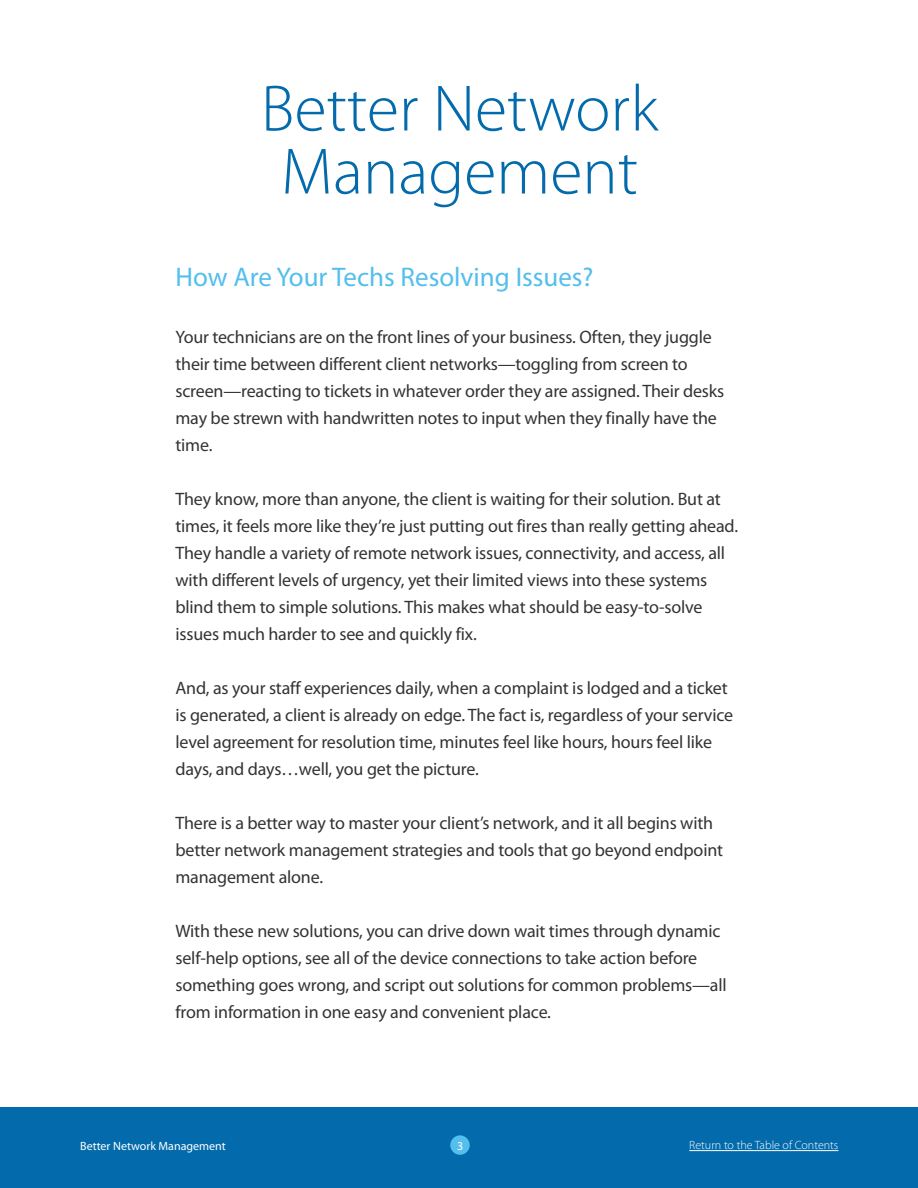
<style>
.page{position:relative;width:918px;height:1188px;background:#fff}
.page>*{position:absolute;margin:0;border:0;box-sizing:border-box;transform-origin:0 0}
.t1{font:300 66px/63px "Myriad Pro";color:#036aab;text-align:center}
.t2{font:27px "Myriad Pro";color:#54beed}
.t3{font:18px/27px "Myriad Pro";letter-spacing:-.01em;color:#333}
.t4{font:300 12px "Myriad Pro";color:#fff}
.t5{font:12px "Myriad Pro";color:#fff}
</style>
<div class="page">
<div style="left:0;top:1107px;width:918px;height:81px;background:#036aab"></div>
<hr style="left:689px;top:1150px;width:149px;height:1px;background:#fff">
<div style="left:450px;top:1135px;width:20px;height:20px;background:#54beed;border-radius:50%"></div>
<h1 class="t1" style="left:261px;top:76px;width:399px">Better Network<br>Management</h1>
<h2 class="t2" style="left:176px;top:260px;width:420px">How Are Your Techs Resolving Issues?</h2>
<p class="t3" style="left:176px;top:323px;width:550px">Your technicians are on the front lines of your business. Often, they juggle their time between different client networks—toggling from screen to screen—reacting to tickets in whatever order they are assigned. Their desks may be strewn with handwritten notes to input when they finally have the time.</p>
<p class="t3" style="left:176px;top:485px;width:564px">They know, more than anyone, the client is waiting for their solution. But at times, it feels more like they’re just putting out fires than really getting ahead.<br>They handle a variety of remote network issues, connectivity, and access, all with different levels of urgency, yet their limited views into these systems blind them to simple solutions. This makes what should be easy-to-solve issues much harder to see and quickly fix.</p>
<p class="t3" style="left:176px;top:674px;width:559px">And, as your staff experiences daily, when a complaint is lodged and a ticket is generated, a client is already on edge. The fact is, regardless of your service level agreement for resolution time, minutes feel like hours, hours feel like days, and days…well, you get the picture.</p>
<p class="t3" style="left:176px;top:809px;width:549px">There is a better way to master your client’s network, and it all begins with better network management strategies and tools that go beyond endpoint management alone.</p>
<p class="t3" style="left:176px;top:917px;width:553px">With these new solutions, you can drive down wait times through dynamic self-help options, see all of the device connections to take action before something goes wrong, and script out solutions for common problems—all from information in one easy and convenient place.</p>
<p class="t5" style="left:80px;top:1139px;width:147px">Better Network Management</p>
<p class="t5" style="left:457px;top:1138px;width:8px">3</p>
<p class="t4" style="left:689px;top:1138px;width:151px">Return to the Table of Contents</p>
</div>
